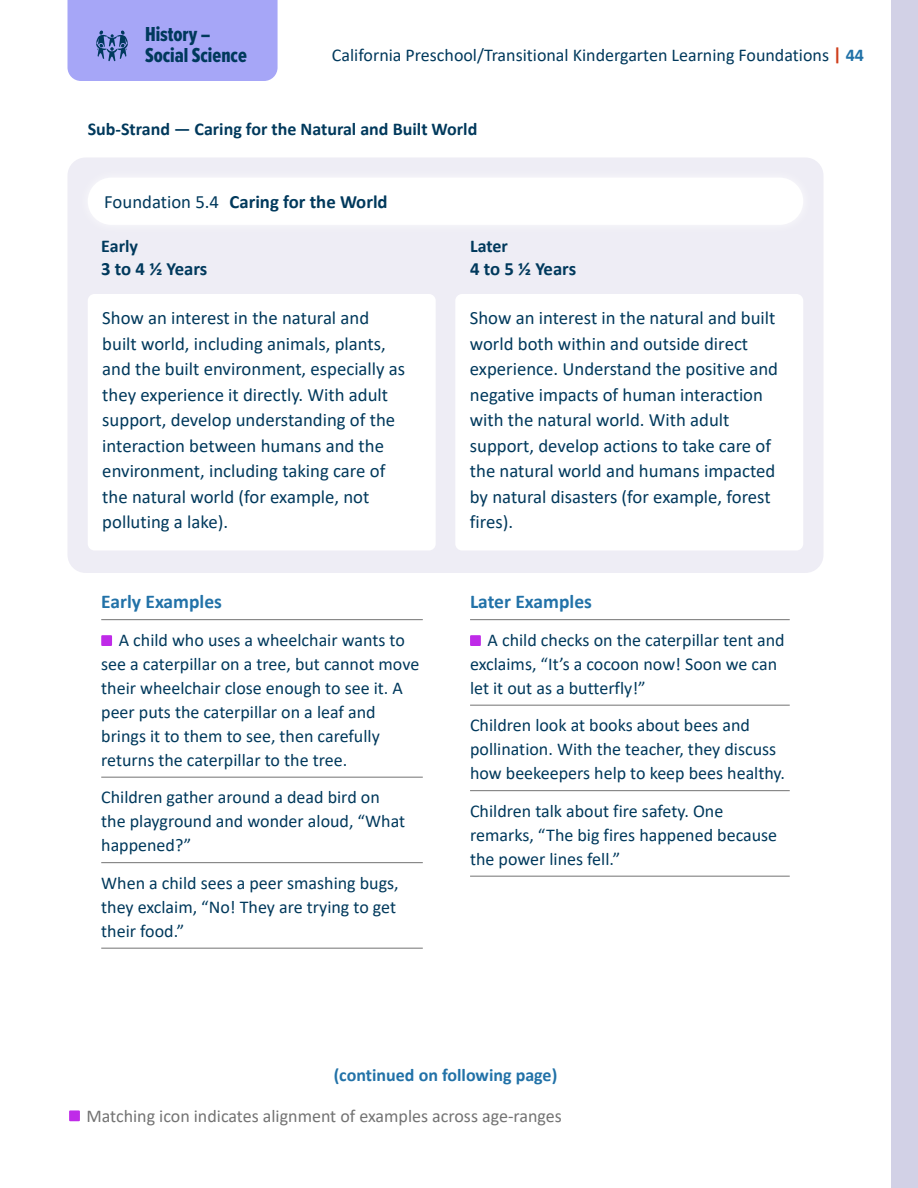
<style>
.page{position:relative;width:918px;height:1188px;background:#fff}
.page>*{position:absolute;margin:0;border:0;box-sizing:border-box;transform-origin:0 0}
.t1{font:21px/21px "Proxima Nova Ex Cn Extrabld";color:#00395c}
.t2{font:700 19.5px "Calibri";color:#2272a8}
.t3{font:18.75px/25.5px "Calibri";color:#00395c}
.t4{font:700 18.75px "Calibri";color:#00395c}
.t5{font:18px/24px "Calibri";color:#00395c}
.t6{font:18px "Calibri";color:#737373}
.t7{font:700 18px "Calibri";color:#00395c}
.t8{font:700 18px "Calibri";color:#2272a8}
.s1{font-weight:700;color:#cf3f1c}
.s2{font-weight:700;color:#2272a8}
.s3{font-weight:400}
</style>
<div class="page">
<div style="left:68px;top:0;width:210px;height:81px;background:#a6a6f7"></div>
<div style="left:891px;top:0;width:27px;height:1188px;background:#d2d1e6"></div>
<div style="left:69px;top:1110px;width:11px;height:11px;background:#bf2ae8"></div>
<div style="left:68px;top:158px;width:756px;height:415px;background:#eeedf5;border-radius:18px"></div>
<div style="left:88px;top:178px;width:715px;height:47px;background:#fff;border-radius:24px"></div>
<div style="left:88px;top:294px;width:348px;height:256px;background:#fff;border-radius:7px"></div>
<div style="left:455px;top:294px;width:348px;height:256px;background:#fff;border-radius:7px"></div>
<hr style="left:101px;top:619px;width:322px;height:1px;background:#737373">
<hr style="left:101px;top:777px;width:322px;height:1px;background:#737373">
<hr style="left:101px;top:862px;width:322px;height:1px;background:#737373">
<hr style="left:101px;top:948px;width:322px;height:1px;background:#737373">
<div style="left:101px;top:635px;width:11px;height:11px;background:#bf2ae8"></div>
<hr style="left:470px;top:619px;width:320px;height:1px;background:#737373">
<hr style="left:470px;top:705px;width:320px;height:1px;background:#737373">
<hr style="left:470px;top:790px;width:320px;height:1px;background:#737373">
<hr style="left:470px;top:876px;width:320px;height:1px;background:#737373">
<div style="left:470px;top:635px;width:11px;height:11px;background:#bf2ae8"></div>
<p class="t1" style="left:145px;top:23px;width:103px">History –<br>Social Science</p>
<p class="t5" style="left:332px;top:42px;width:534px">California Preschool/Transitional Kindergarten Learning Foundations <span class="s1">|</span> <span class="s2">44</span></p>
<p class="t7" style="left:88px;top:118px;width:391px">Sub-Strand — Caring for the Natural and Built World</p>
<p class="t4" style="left:104px;top:191px;width:285px"><span class="s3">Foundation 5.4</span> Caring for the World</p>
<p class="t7" style="left:101px;top:235px;width:38px">Early</p>
<p class="t4" style="left:101px;top:257px;width:108px">3 to 4 ½ Years</p>
<p class="t3" style="left:102px;top:305px;width:304px">Show an interest in the natural and built world, including animals, plants, and the built environment, especially as they experience it directly. With adult support, develop understanding of the interaction between humans and the environment, including taking care of the natural world (for example, not polluting a lake).</p>
<p class="t2" style="left:101px;top:590px;width:122px">Early Examples</p>
<p class="t5" style="left:101px;top:628px;width:320px;text-indent:18px">A child who uses a wheelchair wants to see a caterpillar on a tree, but cannot move their wheelchair close enough to see it. A peer puts the caterpillar on a leaf and brings it to them to see, then carefully returns the caterpillar to the tree.</p>
<p class="t5" style="left:101px;top:785px;width:306px">Children gather around a dead bird on the playground and wonder aloud, “What happened?”</p>
<p class="t5" style="left:101px;top:871px;width:299px">When a child sees a peer smashing bugs, they exclaim, “No! They are trying to get their food.”</p>
<p class="t7" style="left:470px;top:235px;width:39px">Later</p>
<p class="t4" style="left:470px;top:257px;width:108px">4 to 5 ½ Years</p>
<p class="t3" style="left:470px;top:305px;width:310px">Show an interest in the natural and built world both within and outside direct experience. Understand the positive and negative impacts of human interaction with the natural world. With adult support, develop actions to take care of the natural world and humans impacted by natural disasters (for example, forest fires).</p>
<p class="t2" style="left:470px;top:590px;width:123px">Later Examples</p>
<p class="t5" style="left:470px;top:628px;width:316px;text-indent:18px">A child checks on the caterpillar tent and exclaims, “It’s a cocoon now! Soon we can let it out as a butterfly!”</p>
<p class="t5" style="left:470px;top:713px;width:317px">Children look at books about bees and pollination. With the teacher, they discuss how beekeepers help to keep bees healthy.</p>
<p class="t5" style="left:470px;top:799px;width:309px">Children talk about fire safety. One remarks, “The big fires happened because the power lines fell.”</p>
<p class="t8" style="left:334px;top:1064px;width:225px">(continued on following page)</p>
<p class="t6" style="left:86px;top:1104px;width:477px">Matching icon indicates alignment of examples across age-ranges</p>
</div>
